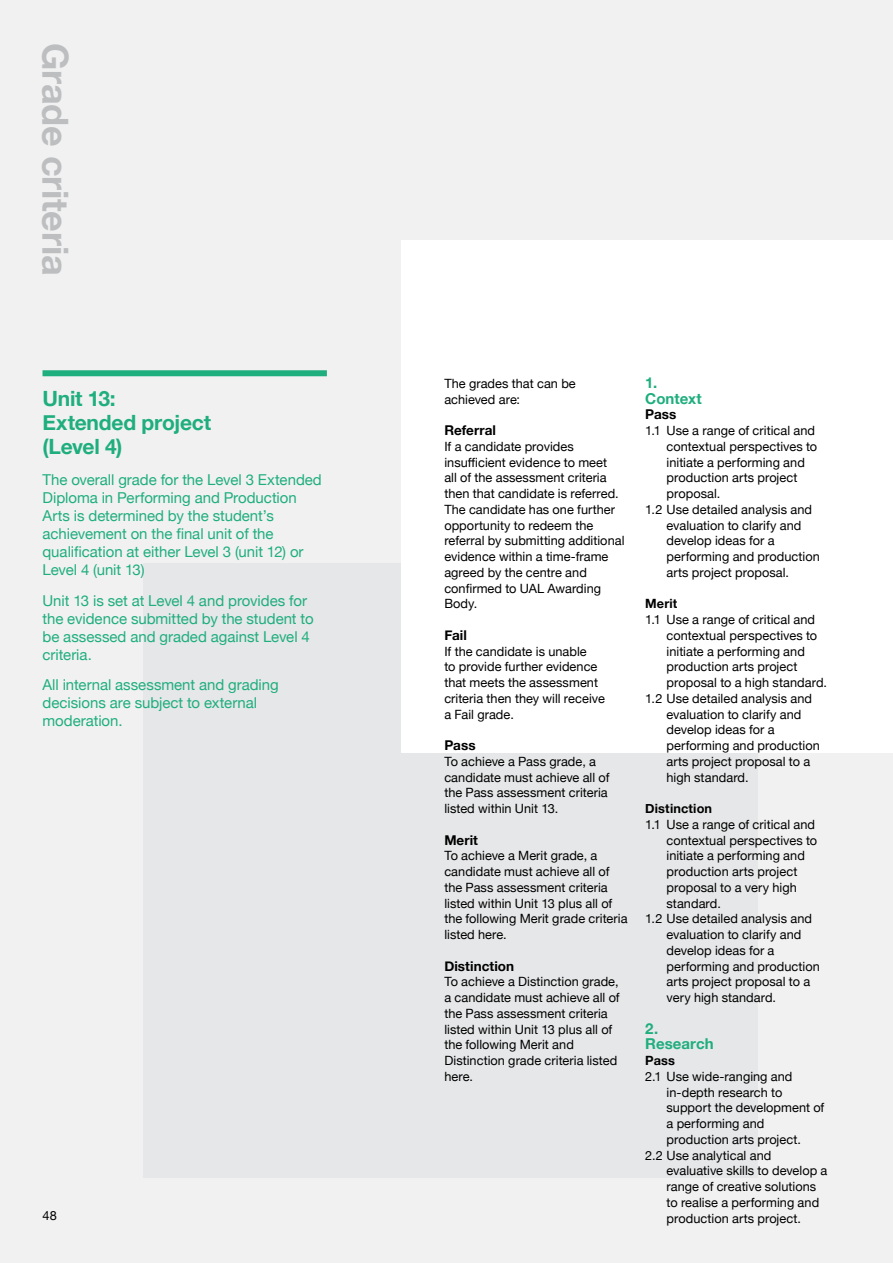
<style>
.page{position:relative;width:893px;height:1263px;background:#f1f1f2}
.page>*{position:absolute;margin:0;border:0;box-sizing:border-box;transform-origin:0 0}
.t1{font:700 36px "Helvetica Neue";letter-spacing:-.005em;color:#bcbec0}
.t2{font:700 21px/24px "Helvetica Neue";letter-spacing:-.01em;color:#1fae7e}
.t3{font:15px/18px "Helvetica Neue";letter-spacing:-.005em;color:#1fae7e}
.t4{font:700 15px/15.8px "Helvetica Neue";color:#1fae7e}
.t5{font:700 13.5px "Helvetica Neue";letter-spacing:.005em;color:#000}
.t6{font:12.75px/15.8px "Helvetica Neue";letter-spacing:.005em;color:#000}
.t7{font:700 12.75px "Helvetica Neue";letter-spacing:.01em;color:#000}
</style>
<div class="page">
<div style="left:143px;top:563px;width:614px;height:615px;background:#e6e7e8"></div>
<div style="left:401px;top:240px;width:492px;height:513px;background:#fff"></div>
<div style="left:43px;top:370px;width:284px;height:6px;background:#1fae7e"></div>
<h1 class="t1" style="left:84px;top:43px;width:234px;rotate:90deg">Grade criteria</h1>
<h2 class="t2" style="left:43px;top:387px;width:170px">Unit 13:<br>Extended project (Level 4)</h2>
<p class="t3" style="left:43px;top:471px;width:281px">The overall grade for the Level 3 Extended Diploma in Performing and Production Arts is determined by the student’s achievement on the final unit of the qualification at either Level 3 (unit 12) or Level 4 (unit 13)</p>
<p class="t3" style="left:43px;top:592px;width:273px">Unit 13 is set at Level 4 and provides for the evidence submitted by the student to be assessed and graded against Level 4 criteria.</p>
<p class="t3" style="left:43px;top:677px;width:238px">All internal assessment and grading decisions are subject to external moderation.</p>
<p class="t6" style="left:43px;top:1209px;width:16px">48</p>
<p class="t6" style="left:444px;top:376px;width:133px">The grades that can be achieved are:</p>
<p class="t5" style="left:444px;top:420px;width:53px">Referral</p>
<p class="t6" style="left:444px;top:439px;width:182px">If a candidate provides insufficient evidence to meet<br>all of the assessment criteria then that candidate is referred.<br>The candidate has one further opportunity to redeem the referral by submitting additional evidence within a time-frame agreed by the centre and confirmed to UAL Awarding<br>Body.</p>
<p class="t5" style="left:444px;top:624px;width:24px">Fail</p>
<p class="t6" style="left:444px;top:644px;width:162px">If the candidate is unable<br>to provide further evidence that meets the assessment criteria then they will receive a Fail grade.</p>
<p class="t5" style="left:444px;top:735px;width:33px">Pass</p>
<p class="t6" style="left:444px;top:754px;width:167px">To achieve a Pass grade, a candidate must achieve all of the Pass assessment criteria listed within Unit 13.</p>
<p class="t5" style="left:444px;top:829px;width:35px">Merit</p>
<p class="t6" style="left:444px;top:849px;width:185px">To achieve a Merit grade, a candidate must achieve all of the Pass assessment criteria listed within Unit 13 plus all of the following Merit grade criteria listed here.</p>
<p class="t5" style="left:444px;top:955px;width:71px">Distinction</p>
<p class="t6" style="left:444px;top:975px;width:177px">To achieve a Distinction grade, a candidate must achieve all of the Pass assessment criteria listed within Unit 13 plus all of the following Merit and<br>Distinction grade criteria listed here.</p>
<p class="t4" style="left:645px;top:375px;width:58px">1.<br>Context</p>
<p class="t5" style="left:645px;top:404px;width:33px">Pass</p>
<p class="t6" style="left:645px;top:423px;width:171px">1.1 Use a range of critical and</p>
<p class="t6" style="left:666px;top:439px;width:152px">contextual perspectives to</p>
<p class="t6" style="left:666px;top:455px;width:140px">initiate a performing and</p>
<p class="t6" style="left:666px;top:471px;width:132px">production arts project</p>
<p class="t6" style="left:666px;top:486px;width:55px">proposal.</p>
<p class="t6" style="left:645px;top:502px;width:168px">1.2 Use detailed analysis and</p>
<p class="t6" style="left:666px;top:518px;width:136px">evaluation to clarify and</p>
<p class="t6" style="left:666px;top:534px;width:109px">develop ideas for a</p>
<p class="t6" style="left:666px;top:549px;width:155px">performing and production</p>
<p class="t6" style="left:666px;top:565px;width:124px">arts project proposal.</p>
<p class="t7" style="left:645px;top:594px;width:34px">Merit</p>
<p class="t6" style="left:645px;top:612px;width:171px">1.1 Use a range of critical and</p>
<p class="t6" style="left:666px;top:628px;width:152px">contextual perspectives to</p>
<p class="t6" style="left:666px;top:644px;width:140px">initiate a performing and</p>
<p class="t6" style="left:666px;top:660px;width:132px">production arts project</p>
<p class="t6" style="left:666px;top:675px;width:162px">proposal to a high standard.</p>
<p class="t6" style="left:645px;top:691px;width:168px">1.2 Use detailed analysis and</p>
<p class="t6" style="left:666px;top:707px;width:136px">evaluation to clarify and</p>
<p class="t6" style="left:666px;top:723px;width:109px">develop ideas for a</p>
<p class="t6" style="left:666px;top:738px;width:155px">performing and production</p>
<p class="t6" style="left:666px;top:754px;width:145px">arts project proposal to a</p>
<p class="t6" style="left:666px;top:770px;width:84px">high standard.</p>
<p class="t7" style="left:645px;top:798px;width:68px">Distinction</p>
<p class="t6" style="left:645px;top:817px;width:171px">1.1 Use a range of critical and</p>
<p class="t6" style="left:666px;top:833px;width:152px">contextual perspectives to</p>
<p class="t6" style="left:666px;top:848px;width:140px">initiate a performing and</p>
<p class="t6" style="left:666px;top:864px;width:132px">production arts project</p>
<p class="t6" style="left:666px;top:880px;width:132px">proposal to a very high</p>
<p class="t6" style="left:666px;top:896px;width:56px">standard.</p>
<p class="t6" style="left:645px;top:911px;width:168px">1.2 Use detailed analysis and</p>
<p class="t6" style="left:666px;top:927px;width:136px">evaluation to clarify and</p>
<p class="t6" style="left:666px;top:943px;width:109px">develop ideas for a</p>
<p class="t6" style="left:666px;top:959px;width:155px">performing and production</p>
<p class="t6" style="left:666px;top:974px;width:145px">arts project proposal to a</p>
<p class="t6" style="left:666px;top:990px;width:111px">very high standard.</p>
<p class="t4" style="left:645px;top:1021px;width:70px">2.<br>Research</p>
<p class="t7" style="left:645px;top:1050px;width:31px">Pass</p>
<p class="t6" style="left:645px;top:1069px;width:149px">2.1 Use wide-ranging and</p>
<p class="t6" style="left:666px;top:1085px;width:117px">in-depth research to</p>
<p class="t6" style="left:666px;top:1101px;width:159px">support the development of</p>
<p class="t6" style="left:666px;top:1116px;width:99px">a performing and</p>
<p class="t6" style="left:666px;top:1132px;width:136px">production arts project.</p>
<p class="t6" style="left:645px;top:1148px;width:128px">2.2 Use analytical and</p>
<p class="t6" style="left:666px;top:1164px;width:162px">evaluative skills to develop a</p>
<p class="t6" style="left:666px;top:1179px;width:151px">range of creative solutions</p>
<p class="t6" style="left:666px;top:1195px;width:154px">to realise a performing and</p>
<p class="t6" style="left:666px;top:1211px;width:136px">production arts project.</p>
</div>
